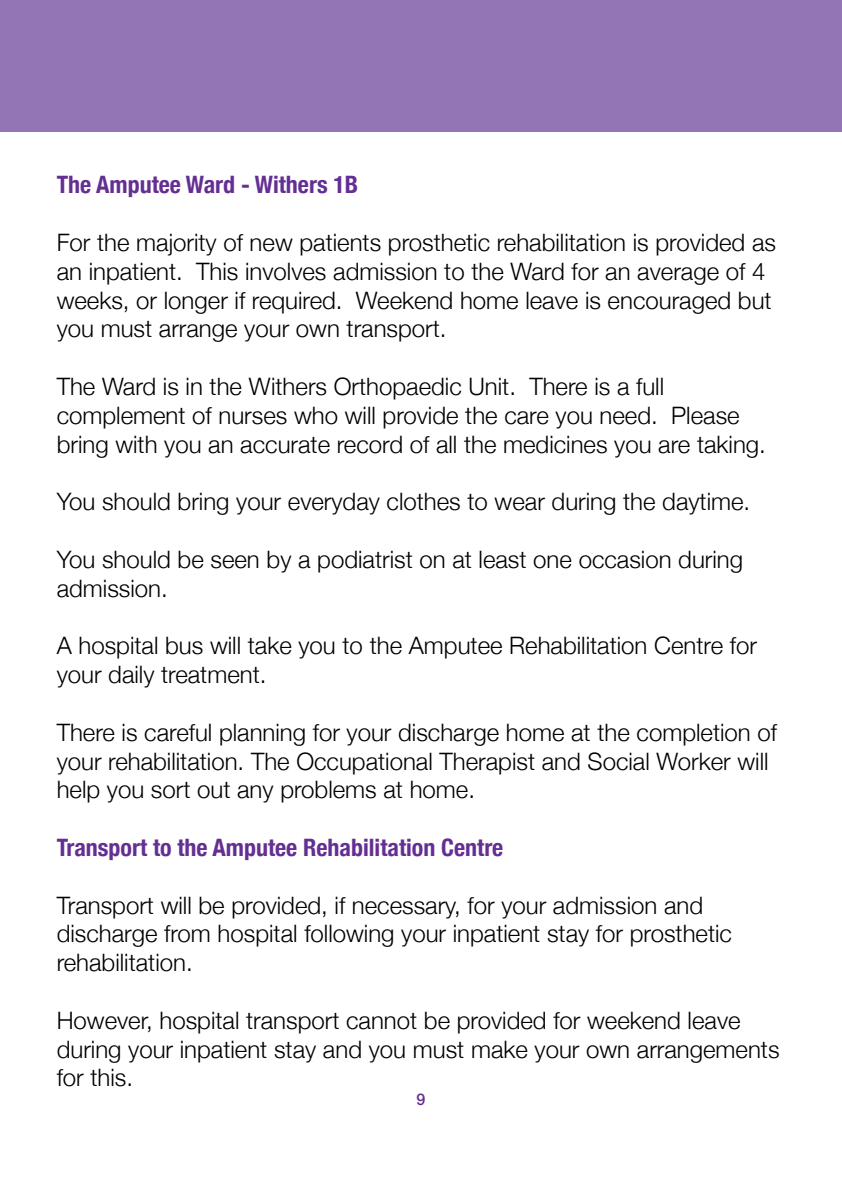
<style>
.page{position:relative;width:842px;height:1191px;background:#fff}
.page>*{position:absolute;margin:0;border:0;box-sizing:border-box;transform-origin:0 0}
.t1{font:300 24px/28.8px "Helvetica Neue";color:#000}
.t2{font:700 condensed 24px "Helvetica Neue";color:#642f92}
.t3{font:500 16px "Helvetica Neue";color:#642f92}
</style>
<div class="page">
<div style="left:0;top:0;width:842px;height:132px;background:#9375b5"></div>
<p class="t2" style="left:57px;top:165px;width:303px">The Amputee Ward - Withers 1B</p>
<p class="t1" style="left:57px;top:226px;width:721px">For the majority of new patients prosthetic rehabilitation is provided as an inpatient. This involves admission to the Ward for an average of 4 weeks, or longer if required. Weekend home leave is encouraged but you must arrange your own transport.</p>
<p class="t1" style="left:57px;top:370px;width:711px">The Ward is in the Withers Orthopaedic Unit. There is a full complement of nurses who will provide the care you need. Please bring with you an accurate record of all the medicines you are taking.</p>
<p class="t1" style="left:57px;top:485px;width:695px">You should bring your everyday clothes to wear during the daytime.</p>
<p class="t1" style="left:57px;top:543px;width:688px">You should be seen by a podiatrist on at least one occasion during admission.</p>
<p class="t1" style="left:57px;top:629px;width:702px">A hospital bus will take you to the Amputee Rehabilitation Centre for your daily treatment.</p>
<p class="t1" style="left:57px;top:716px;width:722px">There is careful planning for your discharge home at the completion of your rehabilitation. The Occupational Therapist and Social Worker will help you sort out any problems at home.</p>
<p class="t2" style="left:57px;top:827px;width:448px">Transport to the Amputee Rehabilitation Centre</p>
<p class="t1" style="left:57px;top:889px;width:677px">Transport will be provided, if necessary, for your admission and discharge from hospital following your inpatient stay for prosthetic rehabilitation.</p>
<p class="t1" style="left:57px;top:1004px;width:724px">However, hospital transport cannot be provided for weekend leave during your inpatient stay and you must make your own arrangements for this.</p>
<p class="t3" style="left:416px;top:1086px;width:10px">9</p>
</div>
